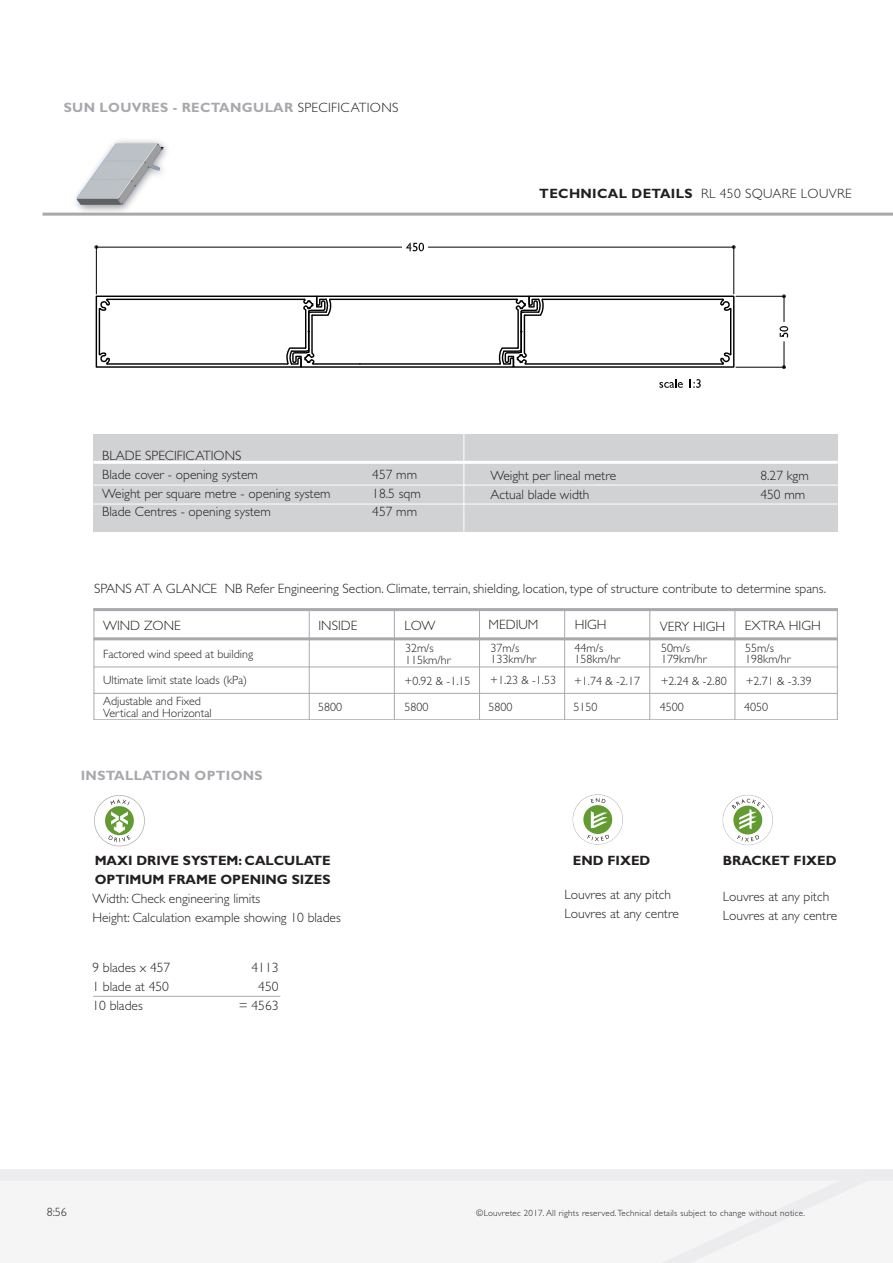
<style>
.page{position:relative;width:893px;height:1263px;background:#fff}
.page>*{position:absolute;margin:0;border:0;box-sizing:border-box;transform-origin:0 0}
.body_copy{font:300 13.5px/18.8px "Gill Sans CE";color:#231f20}
.body_copy-2{font:700 13.5px "Gill Sans CE";color:#231f20}
.small_body_copy{font:300 13.5px "Gill Sans CE";color:#231f20}
.section_title_R{font:700 13.5px "Gill Sans CE";letter-spacing:.025em;color:#a8a9ad}
.section_title_2L{font:300 13.5px "Gill Sans CE";letter-spacing:.025em;color:#231f20}
.section_product_subh{font:700 13.5px "Gill Sans CE";letter-spacing:.025em;color:#a8a9ad}
.small_body_copy-2{font:300 12px/11.2px "Gill Sans CE";color:#231f20}
.page_number_L{font:300 12px "Gill Sans CE";color:#231f20}
.t1{font:300 9px "Gill Sans CE";letter-spacing:.025em;color:#231f20}
.s1{font-weight:300;color:#231f20}
.s2{font-weight:700}
</style>
<div class="page">
<svg style="left:0;top:1169px;width:893px;height:94px;fill:#f5f5f6"></svg>
<hr style="left:43px;top:213px;width:850px;height:3px;background:#a8a9ad">
<hr style="left:94px;top:637px;width:744px;height:3px;background:#a8a9ad">
<hr style="left:94px;top:693px;width:744px;height:1px;background:#a8a9ad">
<hr style="left:94px;top:719px;width:744px;height:1px;background:#a8a9ad">
<hr style="left:394px;top:608px;width:1px;height:138px;background:#a8a9ad">
<hr style="left:94px;top:608px;width:744px;height:3px;background:#a8a9ad">
<hr style="left:479px;top:609px;width:1px;height:137px;background:#a8a9ad">
<hr style="left:564px;top:609px;width:1px;height:137px;background:#a8a9ad">
<hr style="left:649px;top:608px;width:1px;height:138px;background:#a8a9ad">
<hr style="left:734px;top:608px;width:1px;height:138px;background:#a8a9ad">
<hr style="left:94px;top:608px;width:1px;height:138px;background:#a8a9ad">
<hr style="left:309px;top:609px;width:1px;height:137px;background:#a8a9ad">
<hr style="left:94px;top:667px;width:744px;height:1px;background:#a8a9ad">
<hr style="left:837px;top:608px;width:1px;height:138px;background:#a8a9ad">
<div style="left:94px;top:434px;width:744px;height:97px;background:#d1d2d4"></div>
<hr style="left:94px;top:461px;width:744px;height:3px;background:#fff">
<hr style="left:94px;top:504px;width:744px;height:1px;background:#fff">
<hr style="left:463px;top:434px;width:1px;height:97px;background:#fff">
<hr style="left:94px;top:485px;width:744px;height:1px;background:#fff">
<hr style="left:81px;top:223px;width:772px;height:1px;background:#000">
<hr style="left:81px;top:1119px;width:772px;height:1px;background:#000">
<hr style="left:81px;top:223px;width:1px;height:185px;background:#000">
<hr style="left:892px;top:223px;width:1px;height:185px;background:#000">
<hr style="left:96px;top:246px;width:1px;height:48px;background:#000">
<hr style="left:733px;top:246px;width:1px;height:48px;background:#000">
<hr style="left:96px;top:247px;width:306px;height:1px;background:#000">
<hr style="left:428px;top:247px;width:306px;height:1px;background:#000">
<svg style="left:732px;top:245px;width:4px;height:4px"></svg>
<svg style="left:406px;top:243px;width:18px;height:8px"></svg>
<hr style="left:736px;top:296px;width:49px;height:1px;background:#000">
<hr style="left:736px;top:367px;width:49px;height:1px;background:#000">
<svg style="left:779px;top:294px;width:9px;height:75px"></svg>
<svg style="left:659px;top:379px;width:24px;height:9px"></svg>
<svg style="left:689px;top:379px;width:12px;height:9px"></svg>
<svg style="left:95px;top:295px;width:640px;height:73px"></svg>
<svg style="left:572px;top:794px;width:51px;height:51px"></svg>
<svg style="left:722px;top:795px;width:51px;height:50px"></svg>
<hr style="left:93px;top:996px;width:187px;height:1px;background:#a8a9ad">
<svg style="left:94px;top:795px;width:51px;height:51px"></svg>
<div style="left:72px;top:137px;width:100px;height:78px;background:#231f20;opacity:.5"></div>
<img style="left:73px;top:137px;width:95px;height:74px">
<div style="left:90px;top:720px;width:760px;height:32px;background:#fff"></div>
<p class="section_title_R" style="left:64px;top:100px;width:336px">SUN LOUVRES - RECTANGULAR <span class="s1">SPECIFICATIONS</span></p>
<p class="section_title_2L" style="left:539px;top:185px;width:314px"><span class="s2">TECHNICAL DETAILS</span> RL 450 SQUARE LOUVRE</p>
<p class="body_copy" style="left:102px;top:446px;width:157px">BLADE SPECIFICATIONS<br>Blade cover - opening system</p>
<p class="body_copy" style="left:372px;top:465px;width:46px">457 mm</p>
<p class="body_copy" style="left:102px;top:484px;width:230px">Weight per square metre - opening system</p>
<p class="body_copy" style="left:372px;top:484px;width:50px">18.5 sqm</p>
<p class="body_copy" style="left:102px;top:502px;width:170px">Blade Centres - opening system</p>
<p class="body_copy" style="left:372px;top:502px;width:46px">457 mm</p>
<p class="body_copy" style="left:490px;top:466px;width:127px">Weight per lineal metre</p>
<p class="body_copy" style="left:760px;top:466px;width:50px">8.27 kgm</p>
<p class="body_copy" style="left:490px;top:485px;width:101px">Actual blade width</p>
<p class="body_copy" style="left:760px;top:485px;width:46px">450 mm</p>
<p class="body_copy" style="left:94px;top:579px;width:733px">SPANS AT A GLANCE NB Refer Engineering Section. Climate, terrain, shielding, location, type of structure contribute to determine spans.</p>
<p class="small_body_copy" style="left:103px;top:617px;width:79px">WIND ZONE</p>
<p class="small_body_copy" style="left:318px;top:617px;width:40px">INSIDE</p>
<p class="small_body_copy" style="left:405px;top:617px;width:32px">LOW</p>
<p class="small_body_copy" style="left:489px;top:617px;width:51px">MEDIUM</p>
<p class="small_body_copy" style="left:575px;top:617px;width:33px">HIGH</p>
<p class="small_body_copy" style="left:660px;top:619px;width:67px">VERY HIGH</p>
<p class="small_body_copy" style="left:745px;top:618px;width:78px">EXTRA HIGH</p>
<p class="small_body_copy-2" style="left:103px;top:648px;width:151px">Factored wind speed at building</p>
<p class="small_body_copy-2" style="left:103px;top:675px;width:145px">Ultimate limit state loads (kPa)</p>
<p class="small_body_copy-2" style="left:103px;top:696px;width:110px">Adjustable and Fixed<br>Vertical and Horizontal</p>
<p class="small_body_copy-2" style="left:318px;top:701px;width:25px">5800</p>
<p class="small_body_copy-2" style="left:405px;top:701px;width:25px">5800</p>
<p class="small_body_copy-2" style="left:489px;top:701px;width:25px">5800</p>
<p class="small_body_copy-2" style="left:574px;top:701px;width:25px">5150</p>
<p class="small_body_copy-2" style="left:660px;top:701px;width:25px">4500</p>
<p class="small_body_copy-2" style="left:744px;top:702px;width:25px">4050</p>
<p class="small_body_copy-2" style="left:405px;top:643px;width:47px">32m/s<br>115km/hr</p>
<p class="small_body_copy-2" style="left:491px;top:642px;width:47px">37m/s<br>133km/hr</p>
<p class="small_body_copy-2" style="left:575px;top:642px;width:47px">44m/s<br>158km/hr</p>
<p class="small_body_copy-2" style="left:661px;top:642px;width:47px">50m/s<br>179km/hr</p>
<p class="small_body_copy-2" style="left:745px;top:642px;width:47px">55m/s<br>198km/hr</p>
<p class="small_body_copy-2" style="left:404px;top:675px;width:67px">+0.92 &amp; -1.15</p>
<p class="small_body_copy-2" style="left:490px;top:675px;width:67px">+1.23 &amp; -1.53</p>
<p class="small_body_copy-2" style="left:574px;top:675px;width:67px">+1.74 &amp; -2.17</p>
<p class="small_body_copy-2" style="left:661px;top:675px;width:67px">+2.24 &amp; -2.80</p>
<p class="small_body_copy-2" style="left:746px;top:675px;width:67px">+2.71 &amp; -3.39</p>
<p class="section_product_subh" style="left:81px;top:767px;width:184px">INSTALLATION OPTIONS</p>
<p class="body_copy-2" style="left:95px;top:853px;width:238px">MAXI DRIVE SYSTEM: CALCULATE</p>
<p class="body_copy-2" style="left:573px;top:852px;width:79px">END FIXED</p>
<p class="body_copy-2" style="left:723px;top:853px;width:115px">BRACKET FIXED</p>
<p class="body_copy-2" style="left:95px;top:871px;width:237px">OPTIMUM FRAME OPENING SIZES</p>
<p class="body_copy" style="left:92px;top:889px;width:250px">Width: Check engineering limits<br>Height: Calculation example showing 10 blades</p>
<p class="body_copy" style="left:92px;top:958px;width:79px">9 blades x 457</p>
<p class="body_copy" style="left:251px;top:958px;width:28px">4113</p>
<p class="body_copy" style="left:92px;top:977px;width:78px">1 blade at 450</p>
<p class="body_copy" style="left:258px;top:977px;width:22px">450</p>
<p class="body_copy" style="left:92px;top:996px;width:52px">10 blades</p>
<p class="body_copy" style="left:239px;top:996px;width:41px">= 4563</p>
<p class="body_copy" style="left:565px;top:885px;width:116px">Louvres at any pitch<br>Louvres at any centre</p>
<p class="body_copy" style="left:723px;top:887px;width:116px">Louvres at any pitch<br>Louvres at any centre</p>
<p class="page_number_L" style="left:47px;top:1205px;width:22px">8:56</p>
<p class="t1" style="left:476px;top:1208px;width:330px">©Louvretec 2017. All rights reserved. Technical details subject to change without notice.</p>
</div>
